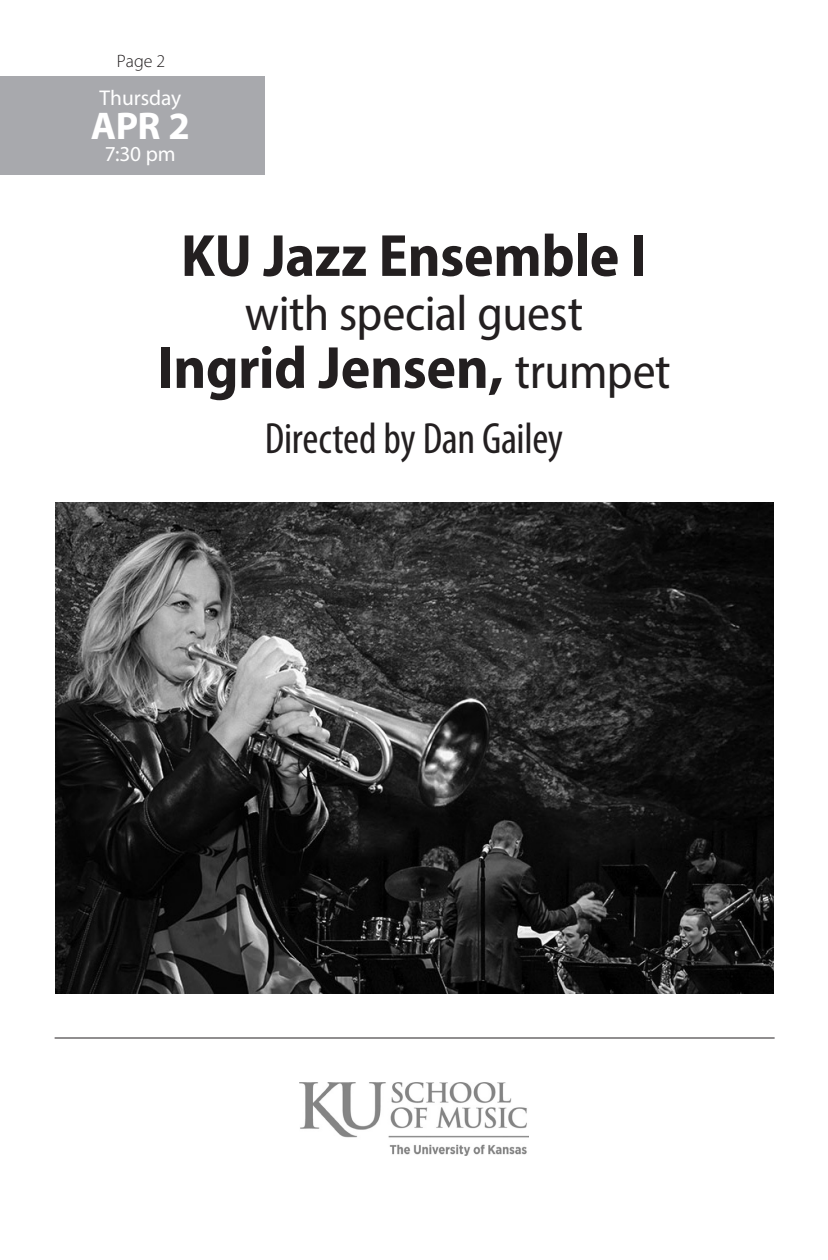
<style>
.page{position:relative;width:828px;height:1260px;background:#fff}
.page>*{position:absolute;margin:0;border:0;box-sizing:border-box;transform-origin:0 0}
.Body-insert{font:700 semi-condensed 60px "Myriad Pro";letter-spacing:-.005em;color:#231f20}
.Body-insert-2{font:semi-condensed 50px "Myriad Pro";letter-spacing:-.01em;color:#231f20}
.Body-insert-3{font:condensed 44px "Myriad Pro";letter-spacing:-.01em;color:#231f20}
.t1{font:700 38.8px "Myriad Pro";color:#fff}
.t2{font:21.4px "Myriad Pro";letter-spacing:-.005em;color:#fff}
.t3{font:300 18px "Myriad Pro";color:#231f20}
.s1{font-weight:400;font-size:50px}
</style>
<div class="page">
<div style="left:0;top:76px;width:265px;height:99px;background:#a8a9ad"></div>
<hr style="left:55px;top:1038px;width:720px;height:1px;background:#231f20">
<img style="left:55px;top:502px;width:719px;height:492px">
<img style="left:300px;top:1082px;width:228px;height:74px">
<p class="t3" style="left:117px;top:50px;width:50px">Page 2</p>
<p class="t2" style="left:100px;top:84px;width:83px">Thursday</p>
<p class="t1" style="left:91px;top:101px;width:101px">APR 2</p>
<p class="t2" style="left:105px;top:140px;width:72px">7:30 pm</p>
<p class="Body-insert" style="left:181px;top:217px;width:468px">KU Jazz Ensemble I</p>
<p class="Body-insert-2" style="left:245px;top:283px;width:340px">with special guest</p>
<p class="Body-insert" style="left:157px;top:329px;width:515px">Ingrid Jensen, <span class="s1">trumpet</span></p>
<p class="Body-insert-3" style="left:265px;top:412px;width:300px">Directed by Dan Gailey</p>
</div>
